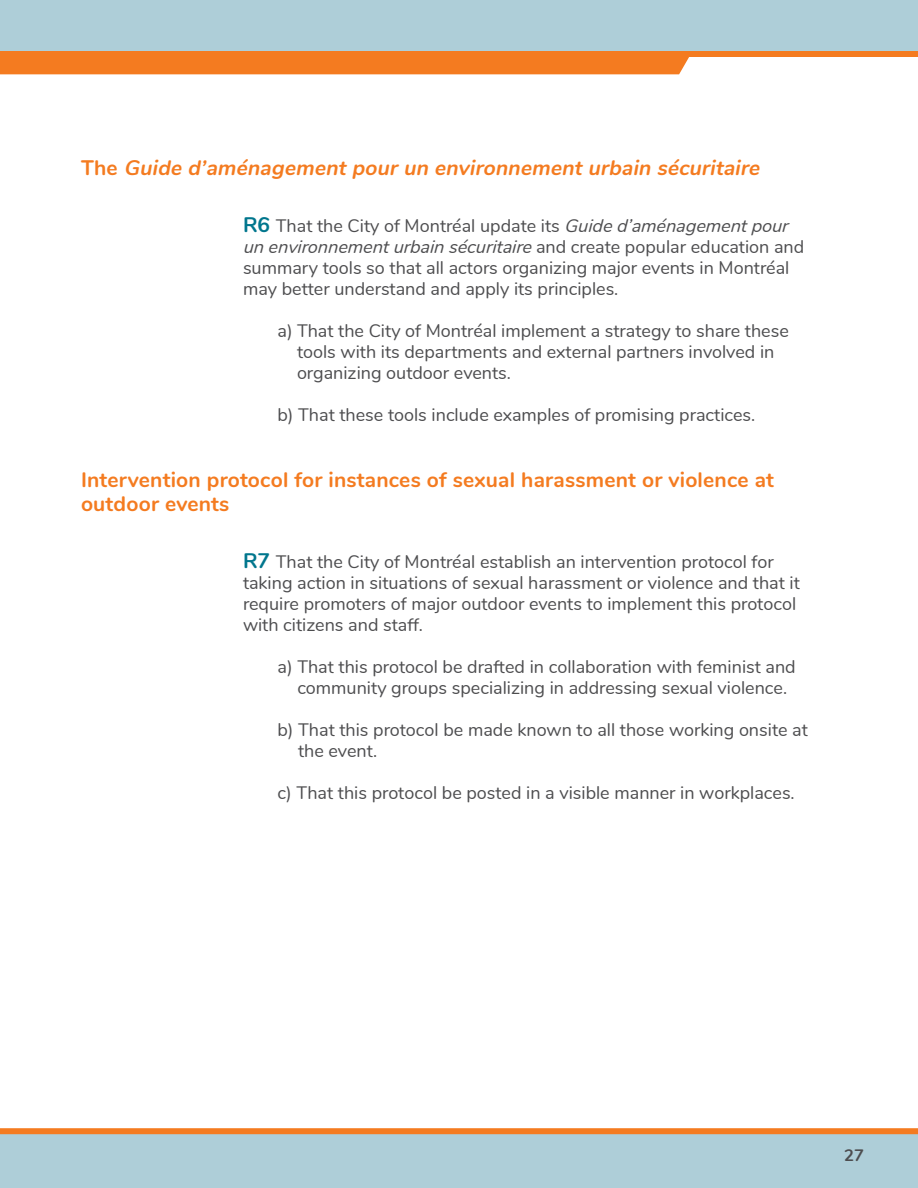
<style>
.page{position:relative;width:918px;height:1188px;background:#fff}
.page>*{position:absolute;margin:0;border:0;box-sizing:border-box;transform-origin:0 0}
.H5__RECO_rouge{font:700 21px/24px "Nunito";letter-spacing:.01em;color:#f47b20}
.H5__RECO_rouge-2{font:italic 700 21px "Nunito";color:#f47b20}
.t1{font:18px/21px "Nunito";color:#4d4d4f}
.t2{font:700 16.5px "Nunito";color:#4d4d4f}
.s1{font-style:normal}
.s2{font-weight:700;font-size:21px;color:#00768d}
.s3{font-style:italic}
</style>
<div class="page">
<div style="left:0;top:1134px;width:918px;height:54px;background:#aeced8"></div>
<div style="left:0;top:0;width:918px;height:54px;background:#aeced8"></div>
<div style="left:0;top:51px;width:918px;height:6px;background:#f47b20"></div>
<div style="left:0;top:57px;width:684px;height:17px;background:#f47b20"></div>
<div style="left:0;top:1128px;width:918px;height:6px;background:#f47b20"></div>
<h5 class="H5__RECO_rouge-2" style="left:81px;top:153px;width:685px"><span class="s1">T h e</span> Guide d’aménagementpourun environnementurbain sécuritaire</h5>
<p class="t1" style="left:243px;top:215px;width:563px"><span class="s2">R6</span> That the City of Montréal update its <span class="s3">Guide d’aménagementpour un environnementurbain sécuritaire</span> a n d c re a te p o p u l a r e d u c a t i o n a n d summary tools so that all actors organizing major events in Montréal may better understand and apply its principles.</p>
<p class="t1" style="left:297px;top:320px;width:493px;text-indent:-19px">a) That the City of Montréal implement a strategy to share these tools with its departments and external partners involved in organizing outdoor events.</p>
<p class="t1" style="left:278px;top:404px;width:479px">b) That these tools include examples of promising practices.</p>
<h5 class="H5__RECO_rouge" style="left:81px;top:467px;width:695px">Intervention protocol for instances of sexual harassment or violence at outdoor events</h5>
<p class="t1" style="left:243px;top:551px;width:558px"><span class="s2">R7</span> That the City of Montréal establish an intervention protocol for taking action in situations of sexual harassment or violence and that it require promoters of major outdoor events to implement this protocol with citizens and staff.</p>
<p class="t1" style="left:297px;top:656px;width:500px;text-indent:-20px">a) That this protocol be drafted in collaboration with feminist and community groups specializing in addressing sexual violence.</p>
<p class="t1" style="left:298px;top:719px;width:511px;text-indent:-21px">b) That this protocol be made known to all those working onsite at the event.</p>
<p class="t1" style="left:278px;top:782px;width:519px">c) That this protocol be posted in a visible manner in workplaces.</p>
<p class="t2" style="left:844px;top:1143px;width:21px">27</p>
</div>
